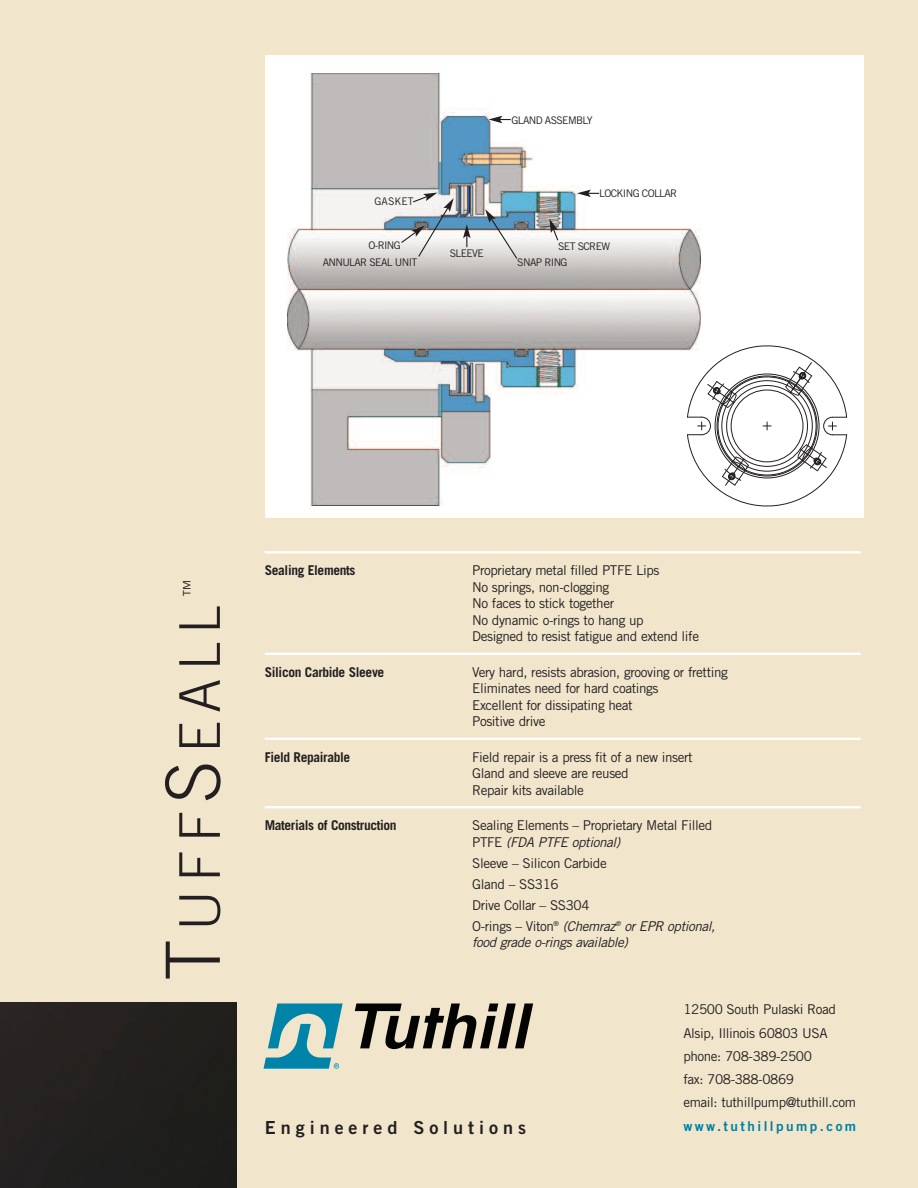
<style>
.page{position:relative;width:918px;height:1188px;background:#f1e6cc}
.page>*{position:absolute;margin:0;border:0;box-sizing:border-box;transform-origin:0 0}
.t1{font:300 56.25px "Trade Gothic";letter-spacing:.15em;color:#231f20}
.t2{font:18px "Trade Gothic Bold Two";letter-spacing:.275em;color:#231f20}
.t3{font:300 18px "Trade Gothic";color:#231f20}
.t4{font:13.5px/16.5px "Trade Gothic";letter-spacing:-.03em;color:#231f20}
.t5{font:700 13.5px "Trade Gothic";letter-spacing:-.03em;color:#231f20}
.t6{font:italic 13.5px "Trade Gothic";letter-spacing:-.03em;color:#231f20}
.t7{font:13.5px "Trade Gothic Bold Two";letter-spacing:.185em;color:#007da0}
.t8{font:10.5px/16.4px "Trade Gothic";letter-spacing:-.06em;color:#231f20}
.s1{font-size:75px}
.s2{font-style:italic}
</style>
<div class="page">
<div style="left:1px;top:1002px;width:235px;height:186px;background:#22201e"></div>
<div style="left:265px;top:55px;width:599px;height:463px;background:#fff"></div>
<img style="left:287px;top:73px;width:413px;height:432px">
<hr style="left:265px;top:551px;width:596px;height:2px;background:#fff">
<hr style="left:265px;top:653px;width:596px;height:2px;background:#fff">
<hr style="left:265px;top:738px;width:596px;height:2px;background:#fff">
<hr style="left:265px;top:806px;width:596px;height:2px;background:#fff">
<svg style="left:687px;top:342px;width:160px;height:165px"></svg>
<svg style="left:549px;top:219px;width:10px;height:23px"></svg>
<svg style="left:485px;top:209px;width:33px;height:51px"></svg>
<svg style="left:463px;top:224px;width:8px;height:23px"></svg>
<svg style="left:577px;top:190px;width:22px;height:7px"></svg>
<svg style="left:488px;top:116px;width:23px;height:7px"></svg>
<svg style="left:400px;top:193px;width:54px;height:65px"></svg>
<svg style="left:355px;top:1003px;width:178px;height:46px"></svg>
<svg style="left:264px;top:1003px;width:79px;height:66px"></svg>
<p class="t8" style="left:375px;top:194px;width:41px">GASKET</p>
<p class="t8" style="left:323px;top:239px;width:96px;text-indent:46px">O-RING<br>ANNULAR SEAL UNIT</p>
<p class="t8" style="left:450px;top:246px;width:36px">SLEEVE</p>
<p class="t8" style="left:511px;top:113px;width:83px">GLAND ASSEMBLY</p>
<p class="t8" style="left:599px;top:186px;width:80px">LOCKING COLLAR</p>
<p class="t8" style="left:517px;top:239px;width:94px;text-indent:41px">SET SCREW<br>SNAP RING</p>
<h2 class="t3" style="left:183px;top:597px;width:19px;rotate:-90deg">™</h2>
<h1 class="t1" style="left:179px;top:981px;width:377px;rotate:-90deg"><span class="s1">T</span>UFF<span class="s1">S</span>EALL</h1>
<p class="t5" style="left:265px;top:565px;width:92px">Sealing Elements</p>
<p class="t4" style="left:472px;top:563px;width:228px">Proprietary metal filled PTFE Lips<br>No springs, non-clogging<br>No faces to stick together<br>No dynamic o-rings to hang up<br>Designed to resist fatigue and extend life</p>
<p class="t5" style="left:265px;top:667px;width:121px">Silicon Carbide Sleeve</p>
<p class="t4" style="left:472px;top:665px;width:257px">Very hard, resists abrasion, grooving or fretting Eliminates need for hard coatings<br>Excellent for dissipating heat<br>Positive drive</p>
<p class="t5" style="left:265px;top:752px;width:87px">Field Repairable</p>
<p class="t4" style="left:472px;top:750px;width:222px">Field repair is a press fit of a new insert<br>Gland and sleeve are reused<br>Repair kits available</p>
<p class="t5" style="left:265px;top:820px;width:133px">Materials of Construction</p>
<p class="t4" style="left:472px;top:818px;width:242px">Sealing Elements – Proprietary Metal Filled<br>PTFE <span class="s2">(FDA PTFE optional)</span></p>
<p class="t4" style="left:472px;top:853px;width:245px;line-height:21px">Sleeve – Silicon Carbide<br>Gland – SS316<br>Drive Collar – SS304<br>O-rings – Viton<sup>®</sup> <span class="s2">(Chemraz</span><sup>®</sup> <span class="s2">or EPR optional,</span></p>
<p class="t6" style="left:472px;top:937px;width:157px">food grade o-rings available)</p>
<p class="t4" style="left:683px;top:999px;width:174px;line-height:23.2px">12500 South Pulaski Road<br>Alsip, Illinois 60803 USA phone: 708-389-2500<br>fax: 708-388-0869<br>email: tuthillpump@tuthill.com</p>
<h2 class="t2" style="left:265px;top:1121px;width:263px">Engineered Solutions</h2>
<p class="t7" style="left:683px;top:1121px;width:174px">www.tuthillpump.com</p>
</div>
